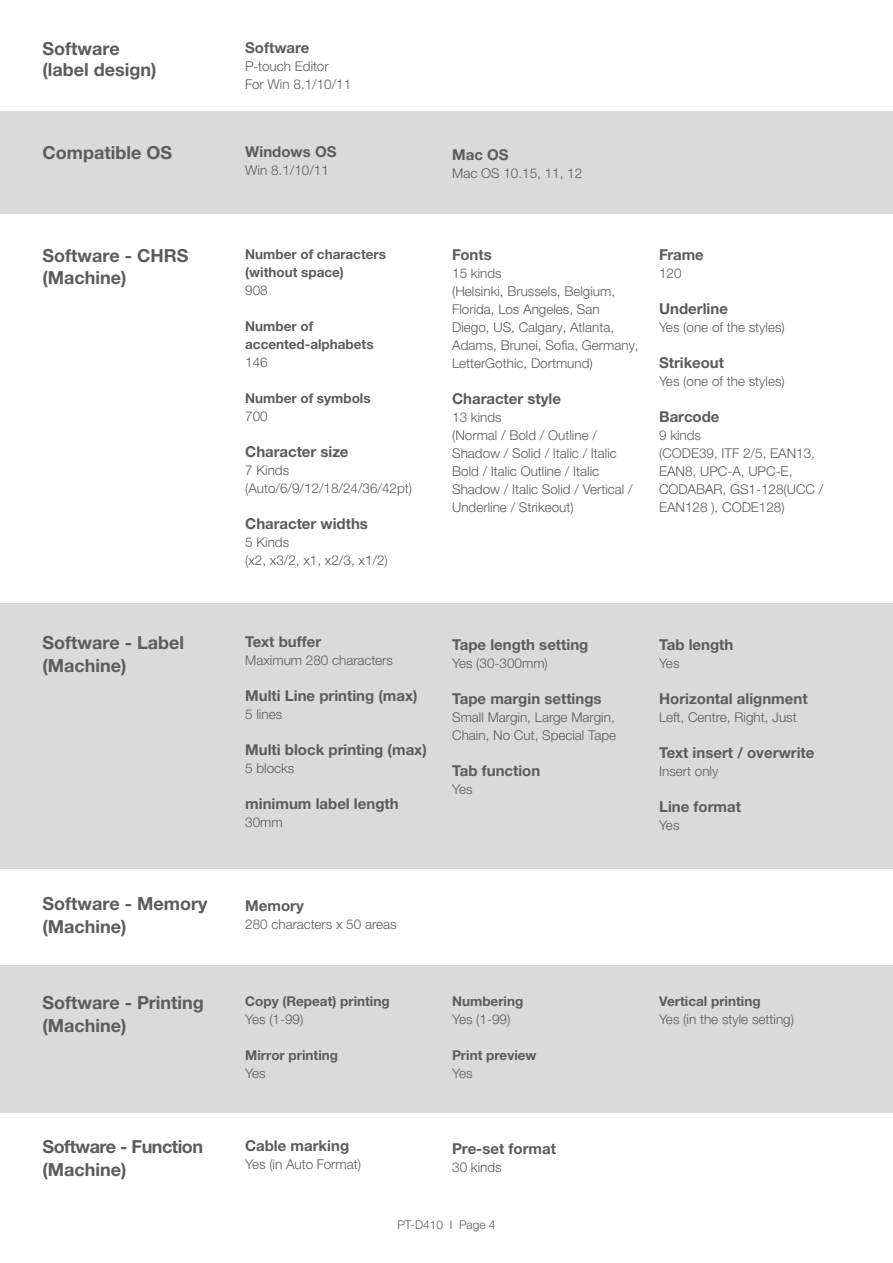
<style>
.page{position:relative;width:893px;height:1263px;background:#fff}
.page>*{position:absolute;margin:0;border:0;box-sizing:border-box;transform-origin:0 0}
.t1{font:700 18px/22.5px "Helvetica Neue LT Pro";color:#5c5c5b}
.t2{font:700 18px/22.5px "Helvetica Neue LT Pro";letter-spacing:-.03em;color:#5c5c5b}
.t3{font:700 15px "Helvetica Neue LT Pro";color:#5c5c5b}
.t4{font:300 13.5px/18px "Helvetica Neue LTW1 G";color:#5c5c5b}
.t5{font:700 13.5px/18px "Helvetica Neue LT Pro";color:#5c5c5b}
.t6{font:300 12px "Helvetica Neue LTW1 G";color:#5c5c5b}
</style>
<div class="page">
<div style="left:0;top:111px;width:893px;height:103px;background:#dadada"></div>
<div style="left:0;top:603px;width:893px;height:265px;background:#dadada"></div>
<div style="left:0;top:965px;width:893px;height:148px;background:#dadada"></div>
<h1 class="t1" style="left:43px;top:38px;width:115px;line-height:21px">Software (label design)</h1>
<p class="t3" style="left:245px;top:39px;width:66px">Software</p>
<p class="t4" style="left:245px;top:57px;width:108px">P-touch Editor<br>For Win 8.1/10/11</p>
<h1 class="t1" style="left:43px;top:141px;width:131px">Compatible OS</h1>
<p class="t3" style="left:245px;top:142px;width:93px">Windows OS</p>
<p class="t4" style="left:245px;top:161px;width:85px">Win 8.1/10/11</p>
<h1 class="t1" style="left:43px;top:244px;width:147px">Software - CHRS (Machine)</h1>
<p class="t5" style="left:245px;top:245px;width:142px">Number of characters (without space)</p>
<p class="t4" style="left:245px;top:281px;width:24px">908</p>
<p class="t5" style="left:245px;top:317px;width:130px">Number of accented-alphabets</p>
<p class="t4" style="left:245px;top:353px;width:24px">146</p>
<p class="t5" style="left:245px;top:389px;width:127px">Number of symbols</p>
<p class="t4" style="left:245px;top:407px;width:24px">700</p>
<p class="t3" style="left:245px;top:442px;width:105px">Character size</p>
<p class="t4" style="left:245px;top:461px;width:168px">7 Kinds (Auto/6/9/12/18/24/36/42pt)</p>
<p class="t3" style="left:245px;top:514px;width:124px">Character widths</p>
<p class="t4" style="left:245px;top:533px;width:144px">5 Kinds<br>(x2, x3/2, x1, x2/3, x1/2)</p>
<p class="t3" style="left:452px;top:146px;width:58px">Mac OS</p>
<p class="t4" style="left:452px;top:164px;width:132px">Mac OS 10.15, 11, 12</p>
<p class="t3" style="left:452px;top:245px;width:41px">Fonts</p>
<p class="t4" style="left:452px;top:264px;width:188px">15 kinds<br>(Helsinki, Brussels, Belgium,<br>Florida, Los Angeles, San<br>Diego, US, Calgary, Atlanta,<br>Adams, Brunei, Sofia, Germany,<br>LetterGothic, Dortmund)</p>
<p class="t3" style="left:452px;top:389px;width:110px">Character style</p>
<p class="t4" style="left:452px;top:408px;width:182px">13 kinds<br>(Normal / Bold / Outline /<br>Shadow / Solid / Italic / Italic<br>Bold / Italic Outline / Italic<br>Shadow / Italic Solid / Vertical /<br>Underline / Strikeout)</p>
<p class="t3" style="left:659px;top:245px;width:46px">Frame</p>
<p class="t4" style="left:659px;top:264px;width:24px">120</p>
<p class="t3" style="left:659px;top:299px;width:70px">Underline</p>
<p class="t4" style="left:659px;top:318px;width:127px">Yes (one of the styles)</p>
<p class="t3" style="left:659px;top:353px;width:67px">Strikeout</p>
<p class="t4" style="left:659px;top:372px;width:127px">Yes (one of the styles)</p>
<p class="t3" style="left:659px;top:407px;width:62px">Barcode</p>
<p class="t4" style="left:659px;top:426px;width:166px">9 kinds<br>(CODE39, ITF 2/5, EAN13,<br>EAN8, UPC-A, UPC-E,<br>CODABAR, GS1-128(UCC /<br>EAN128 ), CODE128)</p>
<h1 class="t1" style="left:43px;top:631px;width:143px">Software - Label (Machine)</h1>
<p class="t3" style="left:245px;top:632px;width:77px">Text buffer</p>
<p class="t4" style="left:245px;top:651px;width:149px">Maximum 280 characters</p>
<p class="t3" style="left:245px;top:686px;width:174px">Multi Line printing (max)</p>
<p class="t4" style="left:245px;top:705px;width:39px">5 lines</p>
<p class="t3" style="left:245px;top:740px;width:183px">Multi block printing (max)</p>
<p class="t4" style="left:245px;top:759px;width:51px">5 blocks</p>
<p class="t3" style="left:245px;top:794px;width:155px">minimum label length</p>
<p class="t4" style="left:245px;top:813px;width:39px">30mm</p>
<p class="t3" style="left:452px;top:635px;width:138px">Tape length setting</p>
<p class="t4" style="left:452px;top:654px;width:97px">Yes (30-300mm)</p>
<p class="t3" style="left:452px;top:689px;width:151px">Tape margin settings</p>
<p class="t4" style="left:452px;top:708px;width:166px">Small Margin, Large Margin,<br>Chain, No Cut, Special Tape</p>
<p class="t3" style="left:452px;top:761px;width:90px">Tab function</p>
<p class="t4" style="left:452px;top:780px;width:22px">Yes</p>
<h1 class="t1" style="left:43px;top:892px;width:167px">Software - Memory (Machine)</h1>
<p class="t3" style="left:245px;top:897px;width:60px">Memory</p>
<p class="t4" style="left:245px;top:915px;width:153px">280 characters x 50 areas</p>
<h1 class="t1" style="left:43px;top:991px;width:163px">Software - Printing (Machine)</h1>
<p class="t5" style="left:245px;top:992px;width:146px">Copy (Repeat) printing</p>
<p class="t4" style="left:245px;top:1010px;width:60px">Yes (1-99)</p>
<p class="t5" style="left:245px;top:1046px;width:94px">Mirror printing</p>
<p class="t4" style="left:245px;top:1064px;width:22px">Yes</p>
<h1 class="t2" style="left:43px;top:1135px;width:162px">Software - Function (Machine)</h1>
<p class="t3" style="left:245px;top:1136px;width:105px">Cable marking</p>
<p class="t4" style="left:245px;top:1155px;width:117px">Yes (in Auto Format)</p>
<p class="t5" style="left:452px;top:992px;width:73px">Numbering</p>
<p class="t4" style="left:452px;top:1010px;width:60px">Yes (1-99)</p>
<p class="t5" style="left:452px;top:1046px;width:86px">Print preview</p>
<p class="t4" style="left:452px;top:1064px;width:22px">Yes</p>
<p class="t3" style="left:452px;top:1140px;width:105px">Pre-set format</p>
<p class="t4" style="left:452px;top:1158px;width:51px">30 kinds</p>
<p class="t6" style="left:397px;top:1217px;width:100px">PT-D410 I Page 4</p>
<p class="t3" style="left:659px;top:635px;width:76px">Tab length</p>
<p class="t4" style="left:659px;top:654px;width:22px">Yes</p>
<p class="t3" style="left:659px;top:689px;width:150px">Horizontal alignment</p>
<p class="t4" style="left:659px;top:708px;width:139px">Left, Centre, Right, Just</p>
<p class="t3" style="left:659px;top:743px;width:157px">Text insert / overwrite</p>
<p class="t4" style="left:659px;top:762px;width:61px">Insert only</p>
<p class="t3" style="left:659px;top:797px;width:83px">Line format</p>
<p class="t4" style="left:659px;top:816px;width:22px">Yes</p>
<p class="t5" style="left:659px;top:992px;width:103px">Vertical printing</p>
<p class="t4" style="left:659px;top:1010px;width:136px">Yes (in the style setting)</p>
</div>
